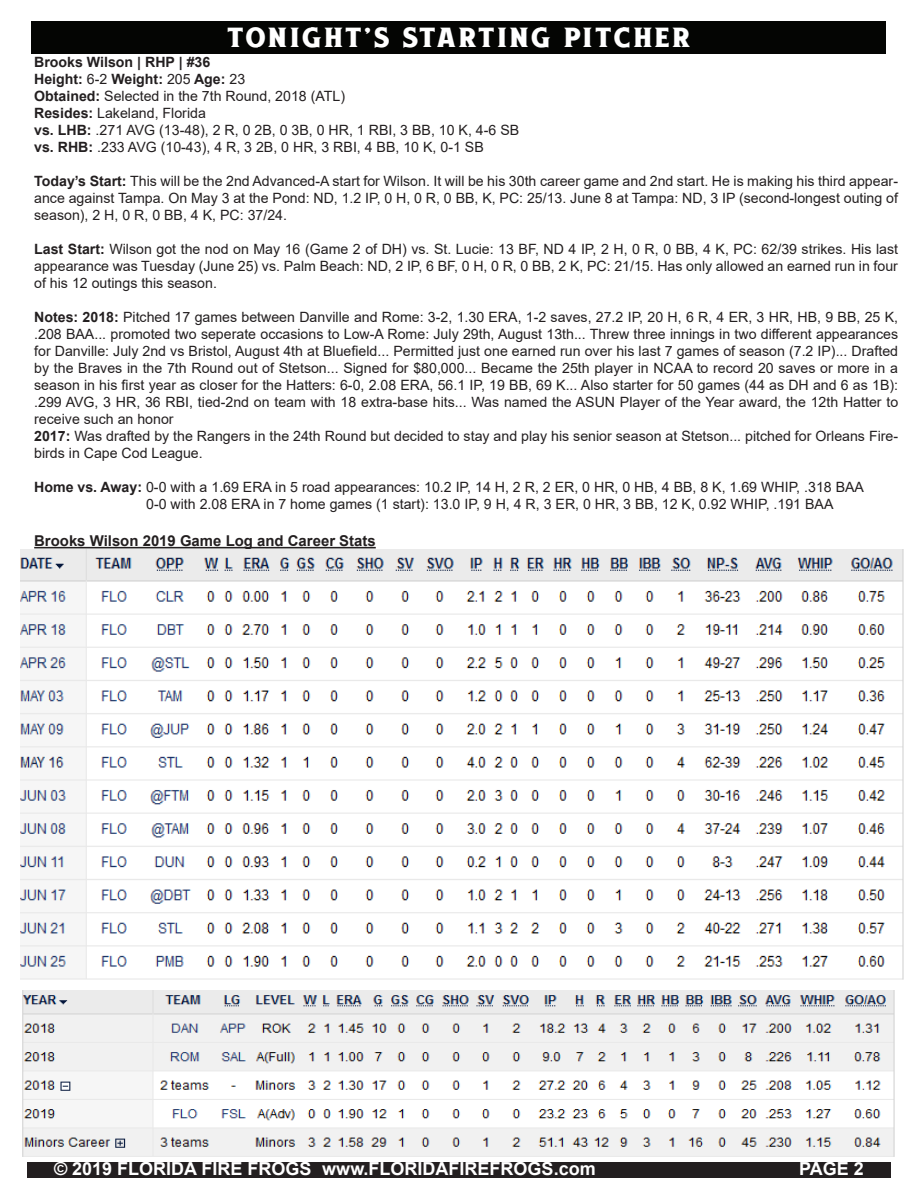
<style>
.page{position:relative;width:918px;height:1188px;background:#fff}
.page>*{position:absolute;margin:0;border:0;box-sizing:border-box;transform-origin:0 0}
.t1{font:37.5px "Fire Frogs";letter-spacing:.075em;color:#fff}
.t2{font:700 18px "Arial";color:#fff}
.t3{font:700 14.85px "Arial";color:#231f20}
.t4{font:14.1px/17px "Arial";color:#231f20;text-align:justify}
.t5{font:700 14.1px "Arial";color:#231f20}
.s1{font-weight:400}
.s2{font-weight:700}
</style>
<div class="page">
<div style="left:27px;top:1162px;width:864px;height:16px;background:#231f20"></div>
<div style="left:32px;top:21px;width:854px;height:33px;background:#040503"></div>
<hr style="left:34px;top:547px;width:342px;height:1px;background:#231f20">
<img style="left:21px;top:549px;width:883px;height:430px">
<img style="left:22px;top:990px;width:873px;height:167px">
<p class="t1" style="left:228px;top:24px;width:464px">ToNight’s Starting Pitcher</p>
<p class="t5" style="left:34px;top:52px;width:178px">Brooks Wilson | RHP | #36</p>
<p class="t5" style="left:34px;top:69px;width:213px">Height: <span class="s1">6-2</span> Weight: <span class="s1">205</span> Age: <span class="s1">23</span></p>
<p class="t4" style="left:34px;top:88px;width:312px"><span class="s2">Obtained:</span> Selected in the 7th Round, 2018 (ATL)</p>
<p class="t4" style="left:34px;top:105px;width:173px"><span class="s2">Resides:</span> Lakeland, Florida</p>
<p class="t4" style="left:34px;top:122px;width:487px"><span class="s2">vs. LHB:</span> .271 AVG (13-48), 2 R, 0 2B, 0 3B, 0 HR, 1 RBI, 3 BB, 10 K, 4-6 SB</p>
<p class="t4" style="left:34px;top:139px;width:451px"><span class="s2">vs. RHB:</span> .233 AVG (10-43), 4 R, 3 2B, 0 HR, 3 RBI, 4 BB, 10 K, 0-1 SB</p>
<p class="t4" style="left:34px;top:173px;width:865px"><span class="s2">Today’s Start:</span> This will be the 2nd Advanced-A start for Wilson. It will be his 30th career game and 2nd start. He is making his third appear&shy;ance against Tampa. On May 3 at the Pond: ND, 1.2 IP, 0 H, 0 R, 0 BB, K, PC: 25/13. June 8 at Tampa: ND, 3 IP (second-longest outing of season), 2 H, 0 R, 0 BB, 4 K, PC: 37/24.</p>
<p class="t4" style="left:34px;top:241px;width:865px"><span class="s2">Last Start:</span> Wilson got the nod on May 16 (Game 2 of DH) vs. St. Lucie: 13 BF, ND 4 IP, 2 H, 0 R, 0 BB, 4 K, PC: 62/39 strikes. His last appearance was Tuesday (June 25) vs. Palm Beach: ND, 2 IP, 6 BF, 0 H, 0 R, 0 BB, 2 K, PC: 21/15. Has only allowed an earned run in four of his 12 outings this season.</p>
<p class="t4" style="left:34px;top:309px;width:866px"><span class="s2">Notes: 2018:</span> Pitched 17 games between Danville and Rome: 3-2, 1.30 ERA, 1-2 saves, 27.2 IP, 20 H, 6 R, 4 ER, 3 HR, HB, 9 BB, 25 K, .208 BAA... promoted two seperate occasions to Low-A Rome: July 29th, August 13th... Threw three innings in two different appearances for Danville: July 2nd vs Bristol, August 4th at Bluefield... Permitted just one earned run over his last 7 games of season (7.2 IP)... Drafted by the Braves in the 7th Round out of Stetson... Signed for $80,000... Became the 25th player in NCAA to record 20 saves or more in a season in his first year as closer for the Hatters: 6-0, 2.08 ERA, 56.1 IP, 19 BB, 69 K... Also starter for 50 games (44 as DH and 6 as 1B): .299 AVG, 3 HR, 36 RBI, tied-2nd on team with 18 extra-base hits... Was named the ASUN Player of the Year award, the 12th Hatter to receive such an honor</p>
<p class="t4" style="left:34px;top:428px;width:865px"><span class="s2">2017:</span> Was drafted by the Rangers in the 24th Round but decided to stay and play his senior season at Stetson... pitched for Orleans Fire&shy;birds in Cape Cod League.</p>
<p class="t4" style="left:146px;top:479px;width:719px;text-indent:-112px"><span class="s2">Home vs. Away:</span> 0-0 with a 1.69 ERA in 5 road appearances: 10.2 IP, 14 H, 2 R, 2 ER, 0 HR, 0 HB, 4 BB, 8 K, 1.69 WHIP, .318 BAA<br>0-0 with 2.08 ERA in 7 home games (1 start): 13.0 IP, 9 H, 4 R, 3 ER, 0 HR, 3 BB, 12 K, 0.92 WHIP, .191 BAA</p>
<p class="t3" style="left:34px;top:530px;width:343px">Brooks Wilson 2019 Game Log and Career Stats</p>
<p class="t2" style="left:54px;top:1156px;width:543px">© 2019 FLORIDA FIRE FROGS www.FLORIDAFIREFROGS.com</p>
<p class="t2" style="left:799px;top:1156px;width:66px">PAGE 2</p>
</div>
